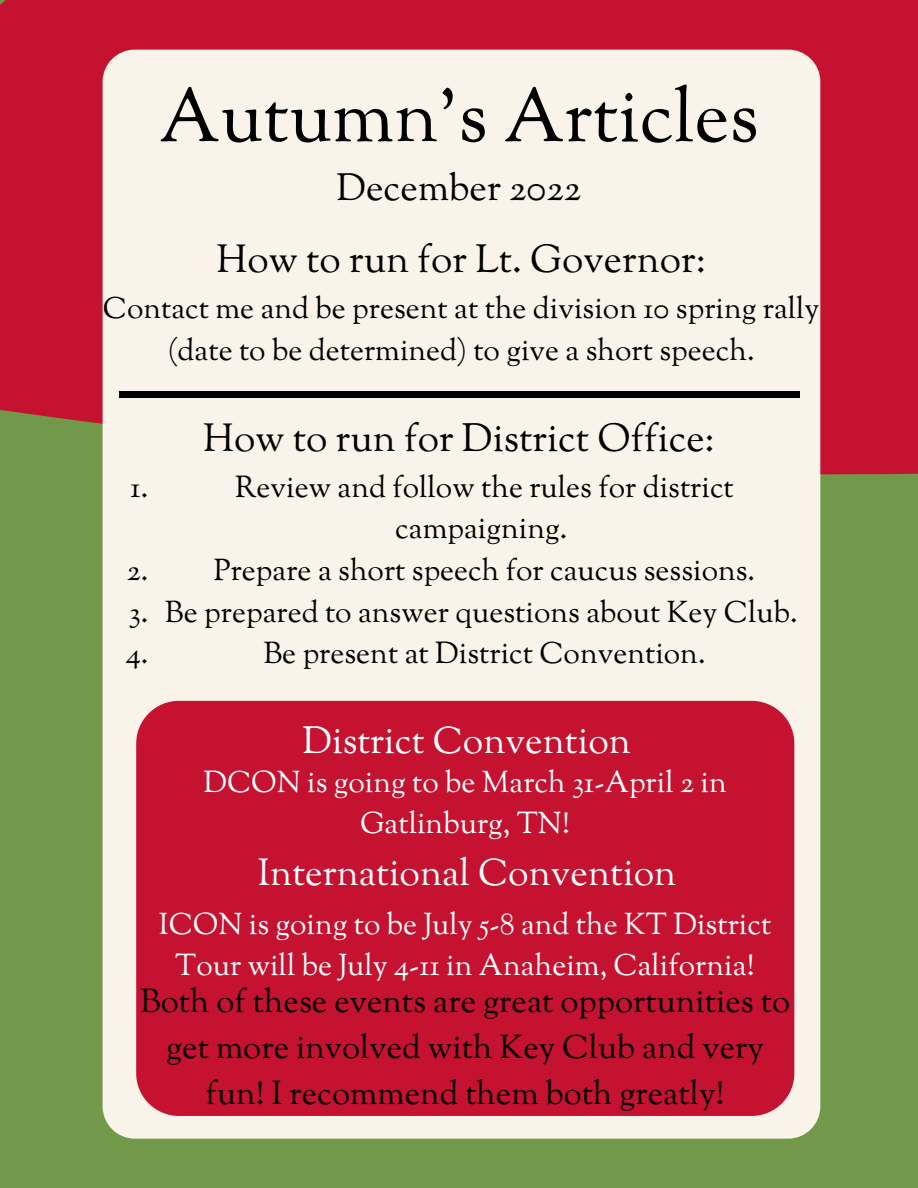
<style>
.page{position:relative;width:918px;height:1188px;background:#729849}
.page>*{position:absolute;margin:0;border:0;box-sizing:border-box;transform-origin:0 0}
.t1{font:75px "Sorts Mill Goudy";color:#000}
.t2{font:39px "Sorts Mill Goudy";color:#000}
.t3{font:37.5px "Sorts Mill Goudy";color:#fff}
.t4{font:37.5px "Sorts Mill Goudy";color:#000}
.t5{font:33px/46.2px "Sorts Mill Goudy";color:#000;text-align:center}
.t6{font:30px/41.7px "Sorts Mill Goudy";color:#000;text-align:center}
.t7{font:30px/41.7px "Sorts Mill Goudy";color:#fff;text-align:center}
</style>
<div class="page">
<div style="left:0;top:0;width:918px;height:479px;background:#c41230"></div>
<div style="left:103px;top:50px;width:717px;height:1089px;background:#f9f3e9;border-radius:32px"></div>
<div style="left:119px;top:391px;width:681px;height:7px;background:#000"></div>
<div style="left:136px;top:701px;width:658px;height:415px;background:#c41230"></div>
<h1 class="t1" style="left:159px;top:69px;width:601px">Autumn's Articles</h1>
<p class="t4" style="left:336px;top:164px;width:247px">December 2022</p>
<h2 class="t2" style="left:217px;top:235px;width:491px">How to run for Lt. Governor:</h2>
<p class="t6" style="left:103px;top:290px;width:718px">Contact me and be present at the division 10 spring rally (date to be determined) to give a short speech.</p>
<p class="t6" style="left:131px;top:469px;width:19px">1.</p>
<p class="t6" style="left:126px;top:552px;width:24px;text-align:justify">2.<br>3.<br>4.</p>
<h2 class="t2" style="left:203px;top:413px;width:513px">How to run for District Office:</h2>
<p class="t6" style="left:165px;top:469px;width:634px">Review and follow the rules for district campaigning.<br>Prepare a short speech for caucus sessions.<br>Be prepared to answer questions about Key Club.<br>Be present at District Convention.</p>
<p class="t3" style="left:302px;top:717px;width:330px">District Convention</p>
<p class="t7" style="left:203px;top:764px;width:525px">DCON is going to be March 31-April 2 in<br>Gatlinburg, TN!</p>
<p class="t3" style="left:258px;top:849px;width:420px">International Convention</p>
<p class="t7" style="left:159px;top:905px;width:614px">ICON is going to be July 5-8 and the KT District<br>Tour will be July 4-11 in Anaheim, California!</p>
<p class="t5" style="left:140px;top:981px;width:652px">Both of these events are great opportunities to get more involved with Key Club and very fun! I recommend them both greatly!</p>
</div>
